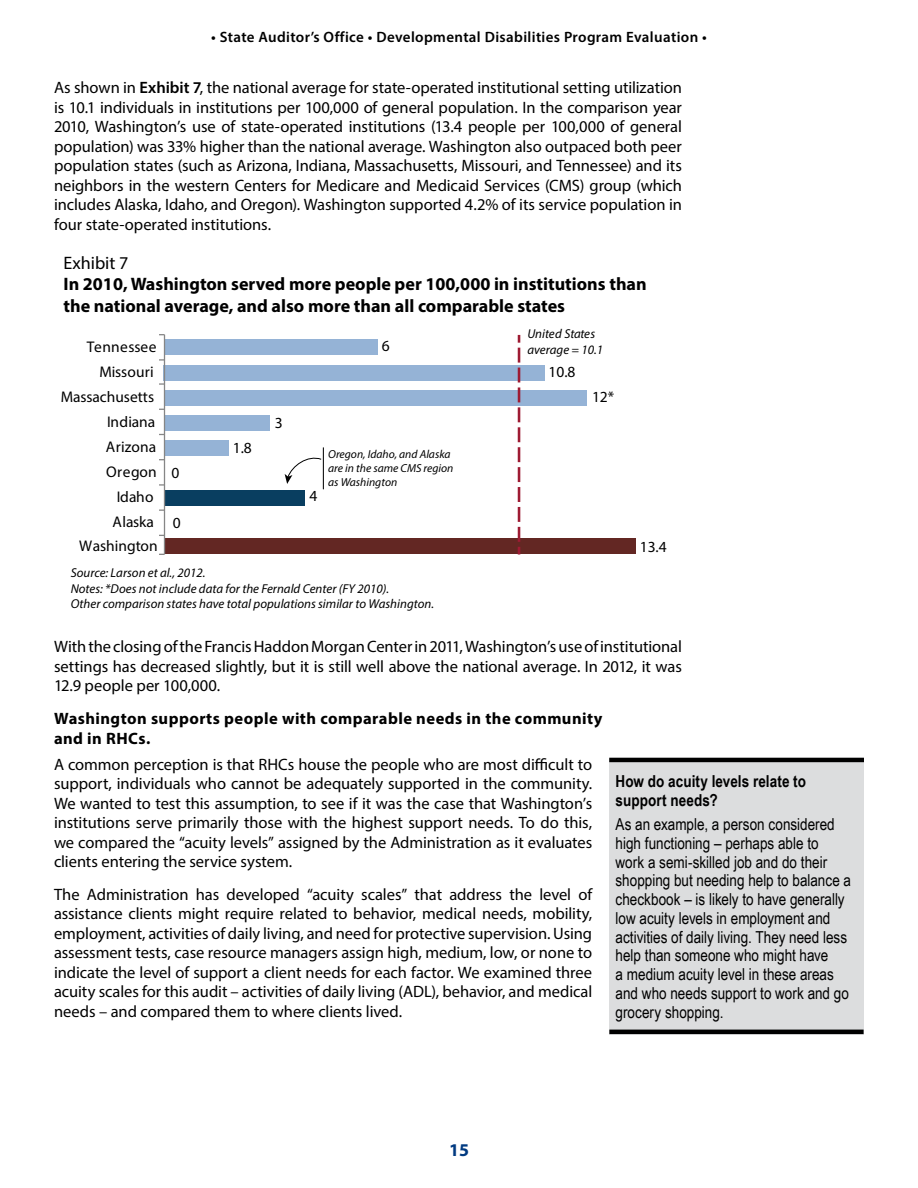
<style>
.page{position:relative;width:918px;height:1188px;background:#fff}
.page>*{position:absolute;margin:0;border:0;box-sizing:border-box;transform-origin:0 0}
.t1{font:700 18px/21.6px "Myriad Pro";color:#000}
.t2{font:18px "Myriad Pro";color:#000}
.t3{font:700 18px "Myriad Pro";color:#013a81}
.t4{font:16.5px/19.5px "Myriad Pro";letter-spacing:-.005em;color:#000;text-align:justify}
.t5{font:16.5px/18.8px "Arial Narrow";color:#000}
.t6{font:700 16.5px/19.8px "Myriad Pro";letter-spacing:.025em;color:#000}
.t7{font:700 16.5px/18.8px "Arial Narrow";letter-spacing:.005em;color:#000}
.t8{font:15.45px "Myriad Pro";color:#010101}
.t9{font:15.45px "Myriad Pro";color:#000}
.t10{font:600 15px "Myriad Pro";letter-spacing:.025em;color:#000}
.t11{font:italic 12.9px/15.5px "Myriad Pro";color:#000}
.t12{font:italic 12.9px/15.5px "Myriad Pro";color:#010101}
.t13{font:italic 11.55px/14px "Myriad Pro";color:#000}
.s1{font-weight:600}
</style>
<div class="page">
<div style="left:164px;top:538px;width:472px;height:16px;background:#632723"></div>
<div style="left:164px;top:490px;width:140px;height:15px;background:#093e60"></div>
<div style="left:164px;top:440px;width:65px;height:16px;background:#95b3d6"></div>
<div style="left:164px;top:415px;width:105px;height:16px;background:#95b3d6"></div>
<div style="left:164px;top:390px;width:423px;height:15px;background:#95b3d6"></div>
<div style="left:164px;top:365px;width:381px;height:15px;background:#95b3d6"></div>
<div style="left:164px;top:340px;width:213px;height:15px;background:#95b3d6"></div>
<hr style="left:164px;top:335px;width:1px;height:219px;background:#868686">
<svg style="left:518px;top:335px;width:2px;height:220px"></svg>
<svg style="left:285px;top:457px;width:37px;height:27px"></svg>
<hr style="left:323px;top:447px;width:1px;height:42px;background:#000">
<div style="left:609px;top:759px;width:254px;height:275px;background:#dcddde"></div>
<hr style="left:609px;top:758px;width:255px;height:4px;background:#000">
<hr style="left:609px;top:1030px;width:255px;height:4px;background:#000">
<p class="t10" style="left:211px;top:27px;width:497px">• State Auditor’s Office • Developmental Disabilities Program Evaluation •</p>
<p class="t4" style="left:54px;top:78px;width:630px">As shown in <span class="s1">Exhibit 7</span>, the national average for state-operated institutional setting utilization is 10.1 individuals in institutions per 100,000 of general population. In the comparison year 2010, Washington’s use of state-operated institutions (13.4 people per 100,000 of general population) was 33% higher than the national average. Washington also outpaced both peer population states (such as Arizona, Indiana, Massachusetts, Missouri, and Tennessee) and its neighbors in the western Centers for Medicare and Medicaid Services (CMS) group (which includes Alaska, Idaho, and Oregon). Washington supported 4.2% of its service population in four state-operated institutions.</p>
<p class="t2" style="left:64px;top:252px;width:67px">Exhibit 7</p>
<p class="t1" style="left:64px;top:273px;width:585px">In 2010, Washington served more people per 100,000 in institutions than the national average, and also more than all comparable states</p>
<p class="t8" style="left:87px;top:337px;width:71px">Tennessee</p>
<p class="t9" style="left:382px;top:336px;width:9px">6</p>
<p class="t8" style="left:99px;top:362px;width:56px">Missouri</p>
<p class="t8" style="left:61px;top:387px;width:95px">Massachusetts</p>
<p class="t8" style="left:107px;top:412px;width:50px">Indiana</p>
<p class="t8" style="left:106px;top:437px;width:52px">Arizona</p>
<p class="t8" style="left:106px;top:462px;width:52px">Oregon</p>
<p class="t8" style="left:117px;top:487px;width:38px">Idaho</p>
<p class="t8" style="left:112px;top:512px;width:43px">Alaska</p>
<p class="t8" style="left:79px;top:537px;width:80px">Washington</p>
<p class="t9" style="left:171px;top:463px;width:9px">0</p>
<p class="t9" style="left:173px;top:513px;width:9px">0</p>
<p class="t9" style="left:233px;top:438px;width:21px">1.8</p>
<p class="t9" style="left:275px;top:413px;width:9px">3</p>
<p class="t9" style="left:310px;top:487px;width:9px">4</p>
<p class="t13" style="left:328px;top:447px;width:127px">Oregon, Idaho, and Alaska are in the same CMS region as Washington</p>
<p class="t11" style="left:71px;top:565px;width:365px">Source: Larson et al., 2012.<br>Notes: *Does not include data for the Fernald Center (FY 2010).<br>Other comparison states have total populations similar to Washington.</p>
<p class="t12" style="left:527px;top:326px;width:77px">United States average = 10.1</p>
<p class="t9" style="left:549px;top:363px;width:29px">10.8</p>
<p class="t9" style="left:592px;top:388px;width:24px">12*</p>
<p class="t9" style="left:640px;top:537px;width:29px">13.4</p>
<p class="t4" style="left:54px;top:637px;width:630px">With the closing of the Francis Haddon Morgan Center in 2011, Washington’s use of institutional settings has decreased slightly, but it is still well above the national average. In 2012, it was 12.9 people per 100,000.</p>
<p class="t6" style="left:54px;top:708px;width:550px">Washington supports people with comparable needs in the community and in RHCs.</p>
<p class="t4" style="left:54px;top:754px;width:540px">A common perception is that RHCs house the people who are most difficult to support, individuals who cannot be adequately supported in the community.<br>We wanted to test this assumption, to see if it was the case that Washington’s institutions serve primarily those with the highest support needs. To do this, we compared the “acuity levels” assigned by the Administration as it evaluates clients entering the service system.</p>
<p class="t4" style="left:54px;top:884px;width:540px">The Administration has developed “acuity scales” that address the level of assistance clients might require related to behavior, medical needs, mobility, employment, activities of daily living, and need for protective supervision. Using assessment tests, case resource managers assign high, medium, low, or none to indicate the level of support a client needs for each factor. We examined three acuity scales for this audit – activities of daily living (ADL), behavior, and medical needs – and compared them to where clients lived.</p>
<p class="t7" style="left:616px;top:771px;width:192px">How do acuity levels relate to support needs?</p>
<p class="t5" style="left:616px;top:814px;width:237px">As an example, a person considered high functioning – perhaps able to work a semi-skilled job and do their shopping but needing help to balance a checkbook – is likely to have generally low acuity levels in employment and activities of daily living. They need less help than someone who might have<br>a medium acuity level in these areas and who needs support to work and go grocery shopping.</p>
<p class="t3" style="left:449px;top:1138px;width:21px">15</p>
</div>
